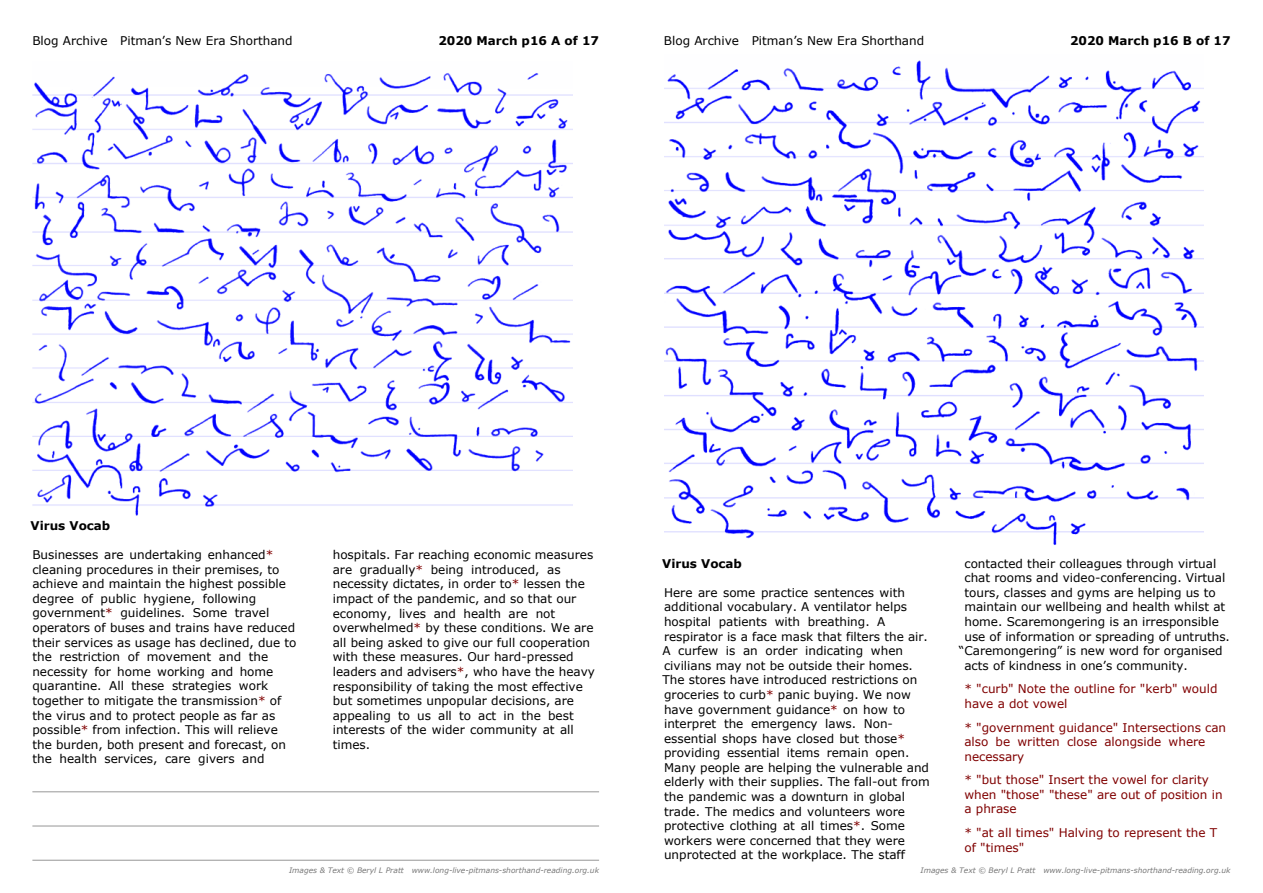
<style>
.page{position:relative;width:1263px;height:893px;background:#fff}
.page>*{position:absolute;margin:0;border:0;box-sizing:border-box;transform-origin:0 0}
.t1{font:12px/14.5px "Verdana";color:#000}
.t2{font:12px/14.5px "Verdana";color:#800000}
.t3{font:700 12px "Verdana";color:#000}
.t4{font:italic 7.5px "Verdana";color:#777}
.s1{color:#800000}
</style>
<div class="page">
<hr style="left:32px;top:791px;width:567px;height:1px;background:#979797">
<hr style="left:32px;top:826px;width:567px;height:1px;background:#979797">
<hr style="left:32px;top:860px;width:567px;height:1px;background:#979797">
<img style="left:32px;top:73px;width:540px;height:443px">
<img style="left:664px;top:60px;width:540px;height:485px">
<p class="t1" style="left:32px;top:34px;width:262px">Blog Archive Pitman’s New Era Shorthand</p>
<p class="t3" style="left:438px;top:36px;width:162px">2020 March p16 A of 17</p>
<p class="t1" style="left:664px;top:34px;width:262px">Blog Archive Pitman’s New Era Shorthand</p>
<p class="t3" style="left:1070px;top:36px;width:162px">2020 March p16 B of 17</p>
<p class="t3" style="left:31px;top:521px;width:81px">Virus Vocab</p>
<p class="t1" style="left:32px;top:548px;width:266px">Businesses are undertaking enhanced<span class="s1">* </span>cleaning procedures in their premises, to achieve and maintain the highest possible degree of public hygiene, following government<span class="s1">*</span> guidelines. Some travel operators of buses and trains have reduced their services as usage has declined, due to the restriction of movement and the necessity for home working and home quarantine. All these strategies work together to mitigate the transmission<span class="s1">*</span> of the virus and to protect people as far as possible<span class="s1">*</span> from infection. This will relieve the burden, both present and forecast, on the health services, care givers and</p>
<p class="t1" style="left:333px;top:549px;width:264px">hospitals. Far reaching economic measures are gradually<span class="s1">*</span> being introduced, as necessity dictates, in order to<span class="s1">*</span> lessen the impact of the pandemic, and so that our economy, lives and health are not overwhelmed<span class="s1">*</span> by these conditions. We are all being asked to give our full cooperation with these measures. Our hard-pressed leaders and advisers<span class="s1">*</span>, who have the heavy responsibility of taking the most effective but sometimes unpopular decisions, are appealing to us all to act in the best interests of the wider community at all times.</p>
<p class="t3" style="left:662px;top:558px;width:81px">Virus Vocab</p>
<p class="t1" style="left:662px;top:586px;width:269px">Here are some practice sentences with additional vocabulary. A ventilator helps hospital patients with breathing. A respirator is a face mask that filters the air.<br>A curfew is an order indicating when civilians may not be outside their homes.<br>The stores have introduced restrictions on groceries to curb<span class="s1">*</span> panic buying. We now have government guidance<span class="s1">*</span> on how to interpret the emergency laws. Non&shy;essential shops have closed but those<span class="s1">* </span>providing essential items remain open.<br>Many people are helping the vulnerable and elderly with their supplies. The fall-out from the pandemic was a downturn in global trade. The medics and volunteers wore protective clothing at all times<span class="s1">*</span>. Some workers were concerned that they were unprotected at the workplace. The staff</p>
<p class="t1" style="left:964px;top:557px;width:253px">contacted their colleagues through virtual</p>
<p class="t1" style="left:964px;top:572px;width:262px">chat rooms and video-conferencing. Virtual</p>
<p class="t1" style="left:964px;top:586px;width:253px">tours, classes and gyms are helping us to</p>
<p class="t1" style="left:964px;top:601px;width:262px">maintain our wellbeing and health whilst at</p>
<p class="t1" style="left:964px;top:615px;width:256px">home. Scaremongering is an irresponsible</p>
<p class="t1" style="left:964px;top:630px;width:267px">use of information or spreading of untruths.</p>
<p class="t1" style="left:959px;top:644px;width:265px">“Caremongering” is new word for organised</p>
<p class="t1" style="left:964px;top:659px;width:225px">acts of kindness in one’s community.</p>
<p class="t2" style="left:964px;top:683px;width:255px">* "curb" Note the outline for "kerb" would have a dot vowel</p>
<p class="t2" style="left:964px;top:721px;width:263px">* "government guidance" Intersections can also be written close alongside where necessary</p>
<p class="t2" style="left:964px;top:774px;width:260px">* "but those" Insert the vowel for clarity when "those" "these" are out of position in a phrase</p>
<p class="t2" style="left:964px;top:826px;width:254px">* "at all times" Halving to represent the T of "times"</p>
<p class="t4" style="left:289px;top:868px;width:311px">Images &amp; Text © Beryl L Pratt www.long-live-pitmans-shorthand-reading.org.uk</p>
<p class="t4" style="left:920px;top:868px;width:311px">Images &amp; Text © Beryl L Pratt www.long-live-pitmans-shorthand-reading.org.uk</p>
</div>
